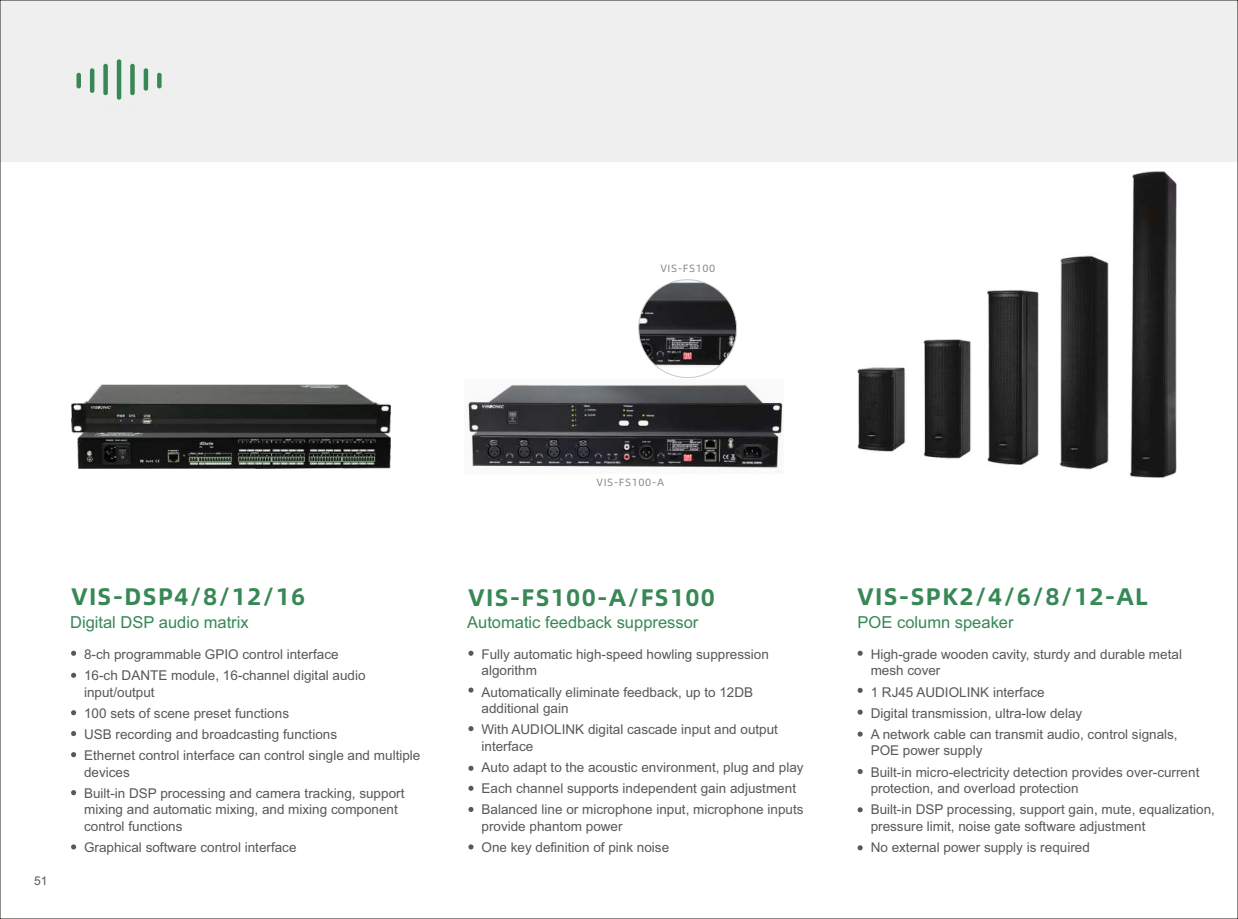
<style>
.page{position:relative;width:1238px;height:919px;background:#fff}
.page>*{position:absolute;margin:0;border:0;box-sizing:border-box;transform-origin:0 0}
.t1{font:24px "Alibaba Pu Hui Ti B";letter-spacing:.05em;color:#378855}
.t2{font:16.5px "Arial";color:#378855}
.t3{font:13.5px/21.1px "Arial";color:#595857}
.t4{font:12px "Arial";color:#595857}
.t5{font:10.5px "Alibaba Pu Hui Ti R";letter-spacing:.05em;color:#898989}
</style>
<div class="page">
<div style="left:0;top:0;width:1237px;height:162px;background:#efeff0"></div>
<hr style="left:117px;top:59px;width:4px;height:41px;background:#378855;border-radius:2px">
<div style="left:130px;top:64px;width:5px;height:31px;background:#378855;border-radius:2px"></div>
<div style="left:103px;top:64px;width:5px;height:31px;background:#378855;border-radius:2px"></div>
<hr style="left:144px;top:68px;width:4px;height:23px;background:#378855;border-radius:2px">
<hr style="left:90px;top:68px;width:4px;height:25px;background:#378855;border-radius:2px">
<div style="left:157px;top:73px;width:5px;height:15px;background:#378855;border-radius:2px"></div>
<div style="left:76px;top:73px;width:5px;height:15px;background:#378855;border-radius:2px"></div>
<img style="left:467px;top:384px;width:316px;height:89px">
<img style="left:640px;top:281px;width:96px;height:86px">
<img style="left:71px;top:385px;width:319px;height:83px">
<img style="left:857px;top:172px;width:319px;height:305px">
<svg style="left:468px;top:650px;width:5px;height:5px"></svg>
<svg style="left:468px;top:687px;width:5px;height:5px"></svg>
<svg style="left:468px;top:726px;width:5px;height:5px"></svg>
<svg style="left:468px;top:765px;width:5px;height:5px"></svg>
<svg style="left:468px;top:806px;width:5px;height:5px"></svg>
<svg style="left:857px;top:650px;width:5px;height:5px"></svg>
<svg style="left:857px;top:687px;width:5px;height:6px"></svg>
<svg style="left:71px;top:650px;width:5px;height:5px"></svg>
<svg style="left:71px;top:672px;width:5px;height:5px"></svg>
<svg style="left:71px;top:710px;width:5px;height:5px"></svg>
<svg style="left:71px;top:731px;width:5px;height:5px"></svg>
<svg style="left:71px;top:752px;width:5px;height:5px"></svg>
<svg style="left:71px;top:790px;width:5px;height:5px"></svg>
<svg style="left:71px;top:844px;width:5px;height:5px"></svg>
<svg style="left:468px;top:844px;width:5px;height:5px"></svg>
<svg style="left:857px;top:845px;width:5px;height:5px"></svg>
<svg style="left:857px;top:709px;width:5px;height:5px"></svg>
<svg style="left:857px;top:731px;width:5px;height:5px"></svg>
<svg style="left:857px;top:769px;width:5px;height:5px"></svg>
<svg style="left:857px;top:807px;width:5px;height:5px"></svg>
<svg style="left:468px;top:785px;width:5px;height:5px"></svg>
<p class="t5" style="left:660px;top:263px;width:56px">VIS-FS100</p>
<p class="t5" style="left:596px;top:476px;width:69px">VIS-FS100-A</p>
<p class="t4" style="left:34px;top:876px;width:15px">51</p>
<h1 class="t1" style="left:71px;top:584px;width:236px">VIS-DSP4/8/12/16</h1>
<h1 class="t1" style="left:857px;top:584px;width:292px">VIS-SPK2/4/6/8/12-AL</h1>
<h1 class="t1" style="left:468px;top:585px;width:248px">VIS-FS100-A/FS100</h1>
<p class="t2" style="left:70px;top:616px;width:180px">Digital DSP audio matrix</p>
<p class="t2" style="left:467px;top:616px;width:233px">Automatic feedback suppressor</p>
<p class="t2" style="left:857px;top:616px;width:157px">POE column speaker</p>
<p class="t3" style="left:84px;top:644px;width:283px">8-ch programmable GPIO control interface<br>16-ch DANTE module, 16-channel digital audio</p>
<p class="t3" style="left:84px;top:682px;width:338px">input/output<br>100 sets of scene preset functions<br>USB recording and broadcasting functions<br>Ethernet control interface can control single and multiple</p>
<p class="t3" style="left:84px;top:762px;width:322px">devices<br>Built-in DSP processing and camera tracking, support</p>
<p class="t3" style="left:84px;top:802px;width:315px;line-height:16.6px">mixing and automatic mixing, and mixing component control functions</p>
<p class="t3" style="left:84px;top:837px;width:214px">Graphical software control interface</p>
<p class="t3" style="left:481px;top:647px;width:289px;line-height:16.6px">Fully automatic high-speed howling suppression algorithm</p>
<p class="t3" style="left:481px;top:684px;width:273px;line-height:16.6px">Automatically eliminate feedback, up to 12DB additional gain</p>
<p class="t3" style="left:481px;top:722px;width:298px;line-height:16.6px">With AUDIOLINK digital cascade input and output interface</p>
<p class="t3" style="left:481px;top:757px;width:323px">Auto adapt to the acoustic environment, plug and play<br>Each channel supports independent gain adjustment<br>Balanced line or microphone input, microphone inputs</p>
<p class="t3" style="left:481px;top:816px;width:189px">provide phantom power<br>One key definition of pink noise</p>
<p class="t3" style="left:870px;top:647px;width:313px;line-height:16.6px">High-grade wooden cavity, sturdy and durable metal mesh cover</p>
<p class="t3" style="left:870px;top:682px;width:308px">1 RJ45 AUDIOLINK interface<br>Digital transmission, ultra-low delay<br>A network cable can transmit audio, control signals,</p>
<p class="t3" style="left:870px;top:741px;width:330px">POE power supply<br>Built-in micro-electricity detection provides over-current</p>
<p class="t3" style="left:870px;top:779px;width:346px">protection, and overload protection<br>Built-in DSP processing, support gain, mute, equalization,</p>
<p class="t3" style="left:870px;top:816px;width:276px">pressure limit, noise gate software adjustment<br>No external power supply is required</p>
</div>
